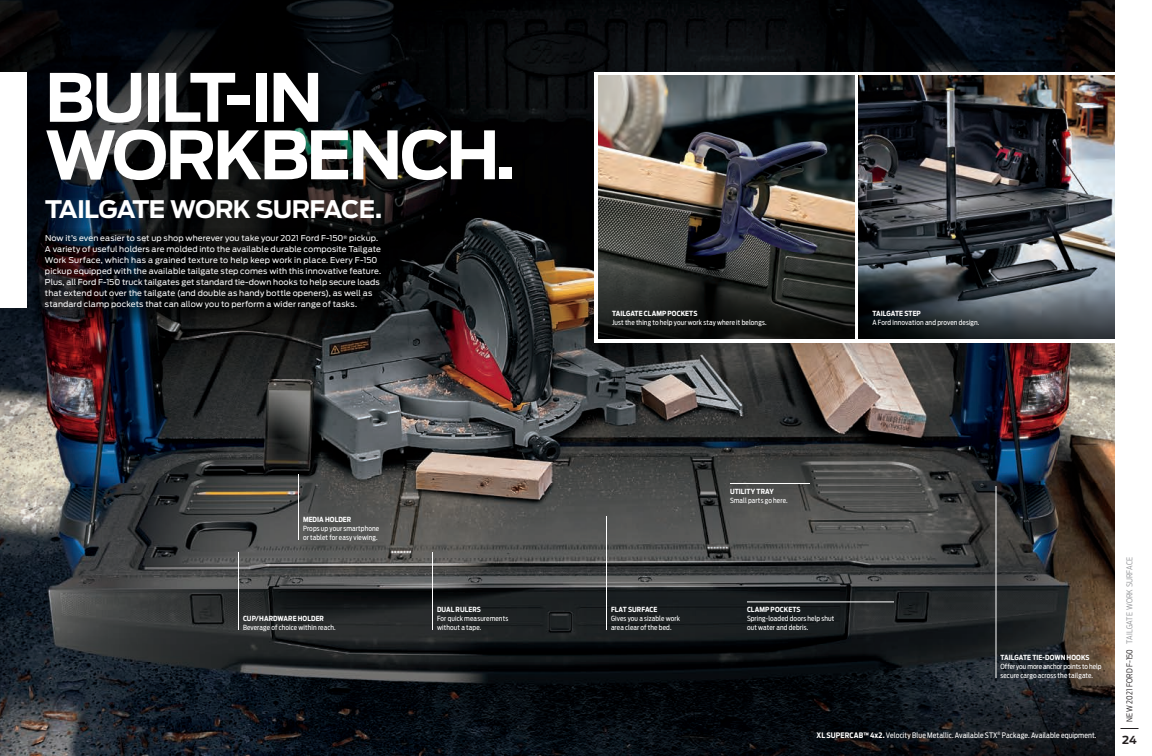
<style>
.page{position:relative;width:1152px;height:756px;background:#fff}
.page>*{position:absolute;margin:0;border:0;box-sizing:border-box;transform-origin:0 0}
.t1{font:700 66px/57.5px "Ford Antenna";letter-spacing:-.05em;color:#fff}
.t2{font:700 24px "Ford Antenna";letter-spacing:-.035em;color:#fff}
.t3{font:700 11px "Ford Antenna";color:#231f20}
.t4{font:8px/11px "Ford Antenna";letter-spacing:.01em;color:#fff}
.t5{font:300 8px "Ford Antenna Cond";letter-spacing:.005em;color:#939598}
.t6{font:7.5px "Ford Antenna Cond";letter-spacing:.01em;color:#fff}
.t7{font:7px/9px "Ford Antenna Cond";letter-spacing:.015em;color:#fff}
.t8{font:700 7px "Ford Antenna Cond";letter-spacing:.01em;color:#fff}
.s1{font-weight:700}
.s2{font-weight:700;font-size:6.1px}
.s3{color:#231f20}
</style>
<div class="page">
<img style="left:0;top:0;width:1114px;height:597px">
<img style="left:173px;top:180px;width:103px;height:155px">
<svg style="left:33px;top:228px;width:356px;height:96px;background:#08090c"></svg>
<svg style="left:36px;top:276px;width:59px;height:48px;background:#1c1519"></svg>
<svg style="left:0;top:597px;width:1114px;height:159px;background:#191d20"></svg>
<svg style="left:594px;top:72px;width:521px;height:271px"></svg>
<img style="left:598px;top:76px;width:256px;height:200px">
<img style="left:858px;top:76px;width:256px;height:200px">
<svg style="left:858px;top:276px;width:257px;height:63px;background:#3a4248"></svg>
<svg style="left:598px;top:276px;width:256px;height:63px;background:#1d1f1c"></svg>
<hr style="left:298px;top:474px;width:1px;height:66px;background:#fff">
<hr style="left:238px;top:552px;width:1px;height:78px;background:#fff">
<hr style="left:432px;top:552px;width:1px;height:78px;background:#fff">
<hr style="left:606px;top:516px;width:1px;height:114px;background:#fff">
<hr style="left:747px;top:601px;width:147px;height:1px;background:#fff">
<hr style="left:730px;top:483px;width:80px;height:1px;background:#fff">
<hr style="left:996px;top:486px;width:1px;height:192px;background:#fff">
<svg style="left:1120px;top:728px;width:18px;height:1px"></svg>
<div style="left:0;top:72px;width:27px;height:236px;background:#fff"></div>
<h2 class="t1" style="left:45px;top:62px;width:472px">BUILT-IN<br>WORKBENCH.</h2>
<h3 class="t2" style="left:45px;top:188px;width:339px">TAILGATE WORK SURFACE.</h3>
<p class="t4" style="left:45px;top:232px;width:338px">Now it’s even easier to set up shop wherever you take your 2021 Ford F-150<sup>®</sup> pickup.<br>A variety of useful holders are molded into the available durable composite Tailgate Work Surface, which has a grained texture to help keep work in place. Every F-150 pickup equipped with the available tailgate step comes with this innovative feature.<br>Plus, all Ford F-150 truck tailgates get standard tie-down hooks to help secure loads that extend out over the tailgate (and double as handy bottle openers), as well as standard clamp pockets that can allow you to perform a wider range of tasks.</p>
<p class="t8" style="left:303px;top:513px;width:50px">MEDIA HOLDER</p>
<p class="t7" style="left:303px;top:523px;width:78px">Props up your smartphone or tablet for easy viewing.</p>
<p class="t8" style="left:243px;top:612px;width:83px">CUP/HARDWARE HOLDER</p>
<p class="t7" style="left:243px;top:622px;width:94px">Beverage of choice within reach.</p>
<p class="t8" style="left:437px;top:603px;width:45px">DUAL RULERS</p>
<p class="t7" style="left:437px;top:613px;width:73px">For quick measurements without a tape.</p>
<p class="t7" style="left:612px;top:308px;width:156px"><span class="s1">TAILGATE CLAMP POCKETS<br></span>Just the thing to help your work stay where it belongs.</p>
<p class="t8" style="left:872px;top:307px;width:50px">TAILGATE STEP</p>
<p class="t7" style="left:872px;top:317px;width:108px">A Ford innovation and proven design.</p>
<p class="t8" style="left:611px;top:603px;width:48px">FLAT SURFACE</p>
<p class="t7" style="left:611px;top:613px;width:71px">Gives you a sizable work area clear of the bed.</p>
<p class="t8" style="left:730px;top:485px;width:45px">UTILITY TRAY</p>
<p class="t7" style="left:730px;top:495px;width:59px">Small parts go here.</p>
<p class="t8" style="left:747px;top:603px;width:55px">CLAMP POCKETS</p>
<p class="t7" style="left:747px;top:613px;width:89px">Spring-loaded doors help shut out water and debris.</p>
<p class="t8" style="left:1000px;top:651px;width:91px">TAILGATE TIE-DOWN HOOKS</p>
<p class="t7" style="left:1000px;top:661px;width:102px">Offer you more anchor points to help secure cargo across the tailgate.</p>
<p class="t6" style="left:817px;top:729px;width:281px"><span class="s1">XL SUPERCAB</span><span class="s2">™</span> <span class="s1">4x2.</span> Velocity Blue Metallic. Available STX<sup>®</sup> Package. Available equipment.</p>
<p class="t5" style="left:1123px;top:722px;width:166px;rotate:-90deg"><span class="s3">NEW 2021 FORD F-150</span> TAILGATE WORK SURFACE</p>
<h3 class="t3" style="left:1122px;top:730px;width:16px">24</h3>
</div>
